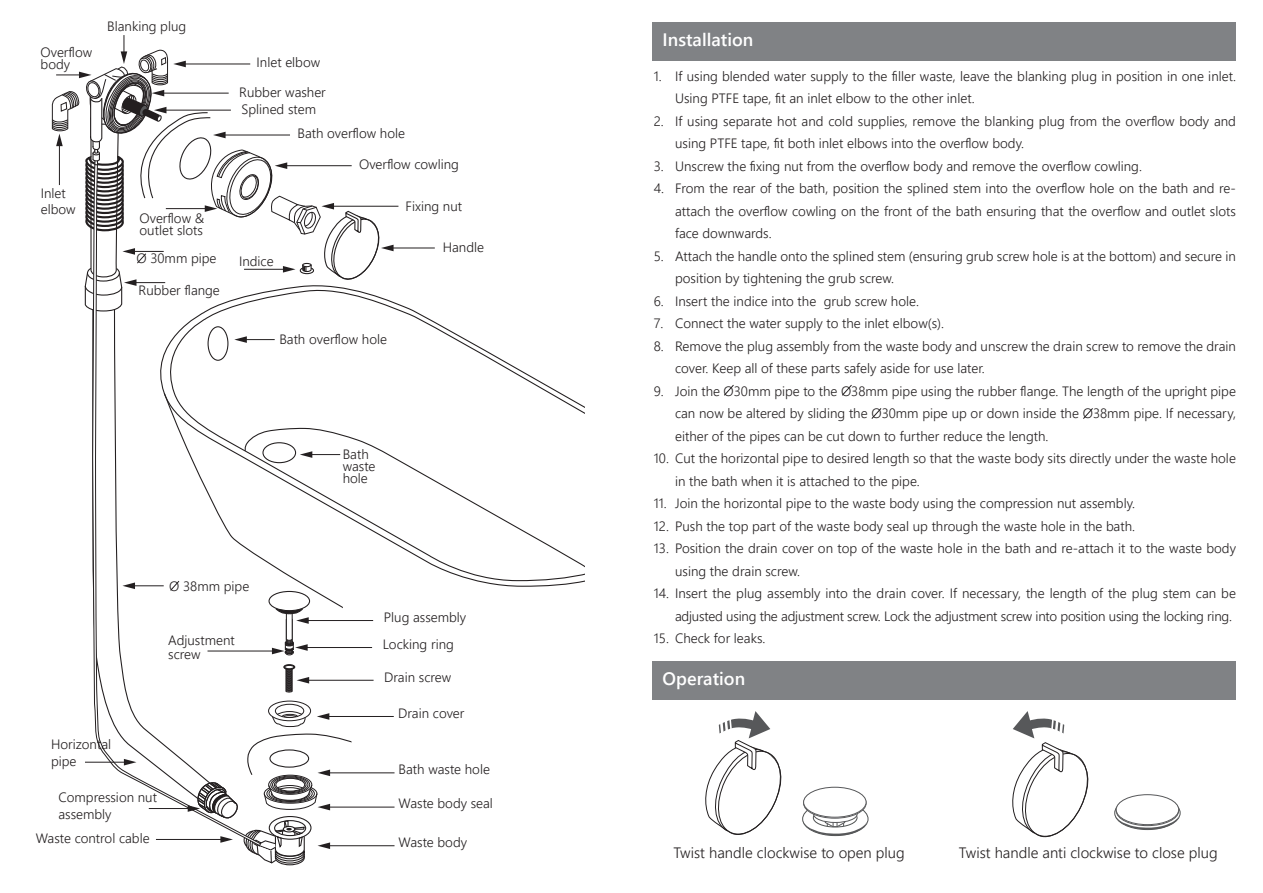
<style>
.page{position:relative;width:1263px;height:893px;background:#fff}
.page>*{position:absolute;margin:0;border:0;box-sizing:border-box;transform-origin:0 0}
.t1{font:600 18px "Segoe UI";color:#fff}
.t2{font:300 15px "Segoe UI";color:#231f20}
.t3{font:300 13.5px/22.5px "Segoe UI";color:#231f20}
</style>
<div class="page">
<div style="left:653px;top:22px;width:583px;height:39px;background:#808285"></div>
<div style="left:653px;top:661px;width:583px;height:38px;background:#808285"></div>
<svg style="left:92px;top:312px;width:96px;height:500px"></svg>
<svg style="left:213px;top:302px;width:346px;height:90px"></svg>
<svg style="left:213px;top:392px;width:372px;height:288px"></svg>
<svg style="left:243px;top:427px;width:342px;height:145px"></svg>
<div style="left:262px;top:442px;width:34px;height:21px;border:1px solid #231f20;border-radius:50%"></div>
<div style="left:208px;top:326px;width:20px;height:35px;border:1px solid #231f20;border-radius:50%"></div>
<svg style="left:113px;top:312px;width:100px;height:474px"></svg>
<div style="left:283px;top:664px;width:12px;height:6px;border:1px solid #231f20;border-radius:50%"></div>
<div style="left:268px;top:701px;width:43px;height:20px;border:1px solid #231f20;border-radius:50%"></div>
<svg style="left:272px;top:704px;width:34px;height:23px"></svg>
<svg style="left:343px;top:603px;width:242px;height:205px"></svg>
<hr style="left:326px;top:206px;width:72px;height:1px;background:#231f20">
<hr style="left:386px;top:248px;width:49px;height:1px;background:#231f20">
<hr style="left:127px;top:585px;width:37px;height:1px;background:#231f20">
<svg style="left:122px;top:582px;width:13px;height:7px"></svg>
<svg style="left:170px;top:580px;width:10px;height:11px"></svg>
<svg style="left:724px;top:384px;width:10px;height:12px"></svg>
<hr style="left:239px;top:339px;width:36px;height:1px;background:#231f20">
<svg style="left:234px;top:336px;width:13px;height:7px"></svg>
<hr style="left:304px;top:454px;width:36px;height:1px;background:#231f20">
<svg style="left:300px;top:451px;width:12px;height:7px"></svg>
<svg style="left:842px;top:384px;width:10px;height:12px"></svg>
<hr style="left:85px;top:762px;width:47px;height:1px;background:#231f20">
<svg style="left:124px;top:759px;width:12px;height:6px"></svg>
<svg style="left:871px;top:408px;width:11px;height:11px"></svg>
<hr style="left:149px;top:808px;width:47px;height:1px;background:#231f20">
<svg style="left:1083px;top:408px;width:10px;height:11px"></svg>
<svg style="left:51px;top:35px;width:343px;height:277px"></svg>
<hr style="left:301px;top:620px;width:72px;height:1px;background:#231f20">
<hr style="left:301px;top:680px;width:73px;height:1px;background:#231f20">
<svg style="left:285px;top:666px;width:24px;height:27px"></svg>
<hr style="left:321px;top:716px;width:73px;height:1px;background:#231f20">
<svg style="left:317px;top:713px;width:12px;height:7px"></svg>
<hr style="left:322px;top:772px;width:72px;height:1px;background:#231f20">
<hr style="left:322px;top:807px;width:72px;height:1px;background:#231f20">
<hr style="left:322px;top:845px;width:72px;height:1px;background:#231f20">
<hr style="left:156px;top:839px;width:72px;height:1px;background:#231f20">
<svg style="left:188px;top:733px;width:203px;height:133px"></svg>
<svg style="left:802px;top:802px;width:67px;height:34px"></svg>
<svg style="left:803px;top:788px;width:63px;height:30px"></svg>
<div style="left:803px;top:788px;width:63px;height:30px;border:1px solid #57585a;border-radius:50%"></div>
<div style="left:803px;top:787px;width:63px;height:30px;background:#fff;border-radius:50%"></div>
<div style="left:803px;top:787px;width:63px;height:30px;border:1px solid #57585a;border-radius:50%"></div>
<svg style="left:1114px;top:796px;width:67px;height:34px"></svg>
<svg style="left:1116px;top:796px;width:63px;height:30px"></svg>
<div style="left:1116px;top:795px;width:63px;height:31px;border:1px solid #57585a;border-radius:50%"></div>
<div style="left:1116px;top:795px;width:63px;height:30px;background:#fff;border-radius:50%"></div>
<div style="left:1116px;top:794px;width:63px;height:31px;border:1px solid #57585a;border-radius:50%"></div>
<svg style="left:705px;top:711px;width:77px;height:124px"></svg>
<svg style="left:1012px;top:711px;width:77px;height:127px"></svg>
<hr style="left:300px;top:647px;width:72px;height:1px;background:#231f20">
<hr style="left:207px;top:651px;width:73px;height:1px;background:#231f20">
<svg style="left:268px;top:590px;width:43px;height:65px"></svg>
<p class="t3" style="left:41px;top:45px;width:53px;line-height:12px">Overflow body</p>
<p class="t3" style="left:107px;top:14px;width:80px">Blanking plug</p>
<p class="t3" style="left:41px;top:183px;width:36px;line-height:16.5px">Inlet elbow</p>
<p class="t3" style="left:140px;top:211px;width:66px;line-height:12px">Overflow &amp; outlet slots</p>
<p class="t3" style="left:136px;top:246px;width:82px">O 30mm pipe</p>
<p class="t3" style="left:139px;top:277px;width:83px">Rubber flange</p>
<p class="t3" style="left:257px;top:50px;width:65px">Inlet elbow</p>
<p class="t3" style="left:242px;top:96px;width:76px">Splined stem</p>
<p class="t3" style="left:239px;top:79px;width:88px">Rubber washer</p>
<p class="t3" style="left:297px;top:121px;width:109px">Bath overflow hole</p>
<p class="t3" style="left:359px;top:152px;width:101px">Overflow cowling</p>
<p class="t3" style="left:239px;top:248px;width:36px">Indice</p>
<p class="t3" style="left:406px;top:193px;width:58px">Fixing nut</p>
<p class="t3" style="left:443px;top:235px;width:43px">Handle</p>
<p class="t3" style="left:279px;top:327px;width:109px">Bath overflow hole</p>
<p class="t3" style="left:169px;top:573px;width:82px">O 38mm pipe</p>
<p class="t3" style="left:343px;top:447px;width:34px;line-height:12px">Bath waste hole</p>
<p class="t3" style="left:384px;top:604px;width:84px">Plug assembly</p>
<p class="t3" style="left:168px;top:628px;width:68px">Adjustment</p>
<p class="t3" style="left:383px;top:631px;width:73px">Locking ring</p>
<p class="t3" style="left:168px;top:641px;width:34px">screw</p>
<p class="t3" style="left:384px;top:664px;width:69px">Drain screw</p>
<p class="t3" style="left:398px;top:700px;width:68px">Drain cover</p>
<p class="t3" style="left:51px;top:735px;width:62px;line-height:16.5px">Horizontal pipe</p>
<p class="t3" style="left:58px;top:788px;width:100px;line-height:16.5px">Compression nut assembly</p>
<p class="t3" style="left:399px;top:757px;width:93px">Bath waste hole</p>
<p class="t3" style="left:399px;top:791px;width:96px">Waste body seal</p>
<p class="t3" style="left:36px;top:826px;width:115px">Waste control cable</p>
<p class="t3" style="left:399px;top:830px;width:70px">Waste body</p>
<p class="t1" style="left:663px;top:23px;width:92px">Installation</p>
<p class="t3" style="left:675px;top:63px;width:562px;text-indent:-21px">1. If using blended water supply to the filler waste, leave the blanking plug in position in one inlet.<br>Using PTFE tape, fit an inlet elbow to the other inlet.</p>
<p class="t3" style="left:675px;top:108px;width:562px;text-indent:-21px">2. If using separate hot and cold supplies, remove the blanking plug from the overflow body and using PTFE tape, fit both inlet elbows into the overflow body.</p>
<p class="t3" style="left:654px;top:153px;width:490px">3. Unscrew the fixing nut from the overflow body and remove the overflow cowling.</p>
<p class="t3" style="left:675px;top:176px;width:562px;text-align:justify;text-indent:-21px">4. From the rear of the bath, position the splined stem into the overflow hole on the bath and re&shy;attach the overflow cowling on the front of the bath ensuring that the overflow and outlet slots face downwards.</p>
<p class="t3" style="left:675px;top:243px;width:562px;text-indent:-21px">5. Attach the handle onto the splined stem (ensuring grub screw hole is at the bottom) and secure in position by tightening the grub screw.</p>
<p class="t3" style="left:654px;top:288px;width:267px">6. Insert the indice into the grub screw hole.</p>
<p class="t3" style="left:654px;top:311px;width:292px">7. Connect the water supply to the inlet elbow(s).</p>
<p class="t3" style="left:675px;top:333px;width:562px;text-indent:-21px">8. Remove the plug assembly from the waste body and unscrew the drain screw to remove the drain cover. Keep all of these parts safely aside for use later.</p>
<p class="t3" style="left:675px;top:378px;width:562px;text-align:justify;text-indent:-21px">9. Join the O30mm pipe to the O38mm pipe using the rubber flange. The length of the upright pipe can now be altered by sliding the O30mm pipe up or down inside the O38mm pipe. If necessary, either of the pipes can be cut down to further reduce the length.</p>
<p class="t3" style="left:675px;top:446px;width:562px;text-indent:-21px">10. Cut the horizontal pipe to desired length so that the waste body sits directly under the waste hole in the bath when it is attached to the pipe.</p>
<p class="t3" style="left:654px;top:491px;width:483px">11. Join the horizontal pipe to the waste body using the compression nut assembly.</p>
<p class="t3" style="left:654px;top:513px;width:483px">12. Push the top part of the waste body seal up through the waste hole in the bath.</p>
<p class="t3" style="left:675px;top:536px;width:562px;text-indent:-21px">13. Position the drain cover on top of the waste hole in the bath and re-attach it to the waste body using the drain screw.</p>
<p class="t3" style="left:654px;top:581px;width:584px;text-align:right">14. Insert the plug assembly into the drain cover. If necessary, the length of the plug stem can be adjusted using the adjustment screw. Lock the adjustment screw into position using the locking ring.</p>
<p class="t3" style="left:654px;top:626px;width:113px">15. Check for leaks.</p>
<p class="t1" style="left:663px;top:661px;width:84px">Operation</p>
<p class="t2" style="left:673px;top:839px;width:233px">Twist handle clockwise to open plug</p>
<p class="t2" style="left:959px;top:839px;width:260px">Twist handle anti clockwise to close plug</p>
</div>
